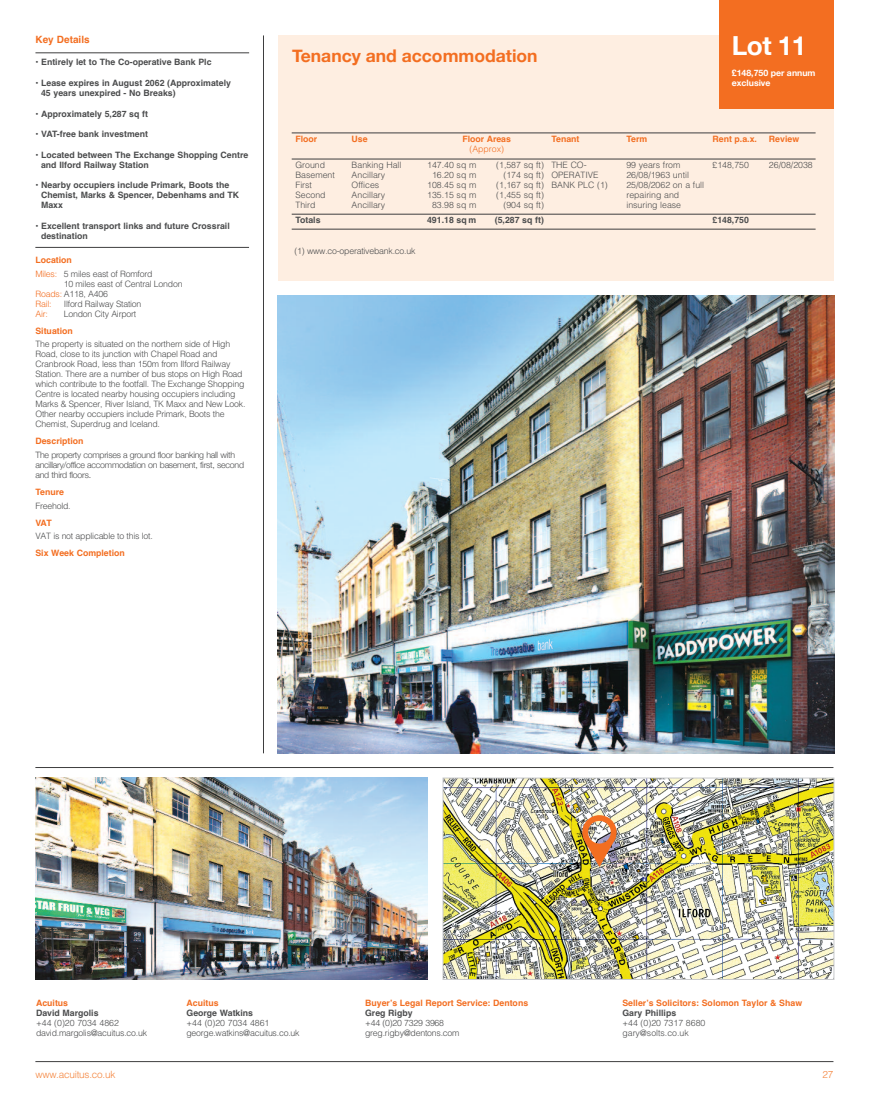
<style>
.page{position:relative;width:869px;height:1099px;background:#fff}
.page>*{position:absolute;margin:0;border:0;box-sizing:border-box;transform-origin:0 0}
.t1{font:700 26.25px "Helvetica Neue";color:#fff}
.t2{font:700 17.5px "Helvetica Neue";color:#f36e21}
.t3{font:300 10px "Helvetica";letter-spacing:-.025em;color:#f4833b}
.t4{font:700 10px "Helvetica";color:#f36e21}
.t5{font:300 8.75px/10px "Helvetica";letter-spacing:-.025em;color:#4b4c4d}
.t6{font:700 8.75px/10px "Helvetica";color:#4b4c4d}
.t7{font:300 8.75px/10px "Helvetica";color:#4b4c4d}
.t8{font:700 8.75px "Helvetica";color:#f36e21}
.t9{font:300 8.75px/10px "Helvetica Neue";letter-spacing:-.025em;color:#4b4c4d}
.t10{font:700 8.75px/10px "Helvetica Neue";color:#fff}
.t11{font:300 8.75px "Helvetica";color:#f36e21}
.s1{font-weight:700;color:#f36e21}
.s2{color:#f36e21}
</style>
<div class="page">
<div style="left:278px;top:35px;width:555px;height:246px;background:#feeee1"></div>
<div style="left:719px;top:0;width:114px;height:108px;background:#f36e21"></div>
<img style="left:278px;top:295px;width:556px;height:458px">
<hr style="left:35px;top:52px;width:214px;height:1px;background:#3e3e3f">
<hr style="left:35px;top:247px;width:214px;height:1px;background:#3e3e3f">
<hr style="left:35px;top:1061px;width:798px;height:1px;background:#3e3e3f">
<hr style="left:35px;top:767px;width:798px;height:1px;background:#3e3e3f">
<hr style="left:263px;top:35px;width:1px;height:718px;background:#3e3e3f">
<img style="left:35px;top:777px;width:392px;height:202px">
<img style="left:444px;top:779px;width:388px;height:198px">
<div style="left:442px;top:777px;width:392px;height:202px;border:1px solid #c7c8ca"></div>
<hr style="left:291px;top:133px;width:524px;height:1px;background:#3e3e3f">
<hr style="left:291px;top:159px;width:524px;height:1px;background:#3e3e3f">
<hr style="left:291px;top:214px;width:524px;height:1px;background:#3e3e3f">
<hr style="left:291px;top:229px;width:524px;height:1px;background:#3e3e3f">
<svg style="left:582px;top:815px;width:34px;height:52px"></svg>
<p class="t4" style="left:35px;top:34px;width:56px">Key Details</p>
<p class="t6" style="left:35px;top:57px;width:177px">• Entirely let to The Co-operative Bank Plc</p>
<p class="t6" style="left:41px;top:78px;width:191px;text-indent:-6px">• Lease expires in August 2062 (Approximately<br>45 years unexpired - No Breaks)</p>
<p class="t6" style="left:35px;top:108px;width:114px">• Approximately 5,287 sq ft</p>
<p class="t6" style="left:35px;top:129px;width:114px">• VAT-free bank investment</p>
<p class="t6" style="left:41px;top:150px;width:208px;text-indent:-6px">• Located between The Exchange Shopping Centre and Ilford Railway Station</p>
<p class="t6" style="left:41px;top:180px;width:199px;text-indent:-6px">• Nearby occupiers include Primark, Boots the<br>Chemist, Marks &amp; Spencer, Debenhams and TK<br>Maxx</p>
<p class="t6" style="left:41px;top:221px;width:190px;text-indent:-6px">• Excellent transport links and future Crossrail destination</p>
<p class="t5" style="left:35px;top:252px;width:118px;line-height:13.5px"><span class="s1">Location<br></span><span class="s2">Miles:</span> 5 miles east of Romford</p>
<p class="t5" style="left:35px;top:278px;width:148px;text-indent:28px">10 miles east of Central London<br><span class="s2">Roads:</span> A118, A406<br><span class="s2">Rail:</span></p>
<p class="t5" style="left:64px;top:298px;width:79px">Ilford Railway Station</p>
<p class="t11" style="left:35px;top:306px;width:14px">Air:</p>
<p class="t5" style="left:64px;top:308px;width:74px">London City Airport</p>
<p class="t8" style="left:35px;top:325px;width:39px">Situation</p>
<p class="t5" style="left:35px;top:338px;width:211px">The property is situated on the northern side of High Road, close to its junction with Chapel Road and Cranbrook Road, less than 150m from Ilford Railway Station. There are a number of bus stops on High Road which contribute to the footfall. The Exchange Shopping Centre is located nearby housing occupiers including Marks &amp; Spencer, River Island, TK Maxx and New Look.<br>Other nearby occupiers include Primark, Boots the Chemist, Superdrug and Iceland.</p>
<p class="t8" style="left:35px;top:436px;width:50px">Description</p>
<p class="t9" style="left:35px;top:449px;width:210px">The property comprises a ground floor banking hall with ancillary/office accommodation on basement, first, second and third floors.</p>
<p class="t8" style="left:35px;top:487px;width:30px">Tenure</p>
<p class="t5" style="left:35px;top:500px;width:37px">Freehold.</p>
<p class="t8" style="left:35px;top:517px;width:18px">VAT</p>
<p class="t5" style="left:35px;top:530px;width:119px">VAT is not applicable to this lot.</p>
<p class="t8" style="left:35px;top:548px;width:91px">Six Week Completion</p>
<h2 class="t2" style="left:292px;top:45px;width:247px">Tenancy and accommodation</h2>
<h1 class="t1" style="left:731px;top:29px;width:76px">Lot 11</h1>
<p class="t10" style="left:731px;top:68px;width:85px">£148,750 per annum exclusive</p>
<p class="t8" style="left:295px;top:134px;width:23px">Floor</p>
<p class="t8" style="left:351px;top:134px;width:18px">Use</p>
<p class="t8" style="left:462px;top:134px;width:50px">Floor Areas</p>
<p class="t11" style="left:469px;top:141px;width:36px">(Approx)</p>
<p class="t8" style="left:551px;top:134px;width:30px">Tenant</p>
<p class="t8" style="left:626px;top:134px;width:22px">Term</p>
<p class="t8" style="left:712px;top:134px;width:46px">Rent p.a.x.</p>
<p class="t8" style="left:768px;top:134px;width:32px">Review</p>
<p class="t7" style="left:295px;top:159px;width:41px">Ground<br>Basement<br>First<br>Second<br>Third</p>
<p class="t7" style="left:351px;top:159px;width:51px">Banking Hall<br>Ancillary<br>Offices<br>Ancillary<br>Ancillary</p>
<p class="t7" style="left:427px;top:159px;width:51px;text-align:center">147.40 sq m<br>16.20 sq m<br>108.45 sq m<br>135.15 sq m<br>83.98 sq m</p>
<p class="t7" style="left:496px;top:159px;width:49px;text-align:right">(1,587 sq ft) (174 sq ft) (1,167 sq ft) (1,455 sq ft) (904 sq ft)</p>
<p class="t7" style="left:551px;top:159px;width:58px">THE CO-<br>OPERATIVE<br>BANK PLC (1)</p>
<p class="t7" style="left:626px;top:159px;width:79px">99 years from<br>26/08/1963 until<br>25/08/2062 on a full repairing and insuring lease</p>
<p class="t5" style="left:712px;top:159px;width:38px">£148,750</p>
<p class="t5" style="left:768px;top:159px;width:45px">26/08/2038</p>
<p class="t6" style="left:295px;top:215px;width:27px">Totals</p>
<p class="t6" style="left:427px;top:215px;width:51px">491.18 sq m</p>
<p class="t6" style="left:494px;top:215px;width:51px">(5,287 sq ft)</p>
<p class="t6" style="left:712px;top:215px;width:38px">£148,750</p>
<p class="t5" style="left:294px;top:245px;width:122px">(1) www.co-operativebank.co.uk</p>
<p class="t8" style="left:36px;top:998px;width:34px">Acuitus</p>
<p class="t6" style="left:36px;top:1008px;width:64px">David Margolis</p>
<p class="t5" style="left:36px;top:1017px;width:112px">+44 (0)20 7034 4862 david.margolis@acuitus.co.uk</p>
<p class="t8" style="left:186px;top:998px;width:34px">Acuitus</p>
<p class="t6" style="left:186px;top:1008px;width:68px">George Watkins</p>
<p class="t5" style="left:186px;top:1017px;width:114px">+44 (0)20 7034 4861 george.watkins@acuitus.co.uk</p>
<p class="t8" style="left:365px;top:998px;width:164px">Buyer’s Legal Report Service: Dentons</p>
<p class="t6" style="left:365px;top:1008px;width:49px">Greg Rigby</p>
<p class="t5" style="left:365px;top:1017px;width:96px">+44 (0)20 7329 3968 greg.rigby@dentons.com</p>
<p class="t8" style="left:622px;top:998px;width:181px">Seller’s Solicitors: Solomon Taylor &amp; Shaw</p>
<p class="t6" style="left:622px;top:1008px;width:55px">Gary Phillips</p>
<p class="t7" style="left:622px;top:1017px;width:84px">+44 (0)20 7317 8680 gary@solts.co.uk</p>
<p class="t3" style="left:35px;top:1065px;width:81px">www.acuitus.co.uk</p>
<p class="t3" style="left:822px;top:1065px;width:12px">27</p>
</div>
